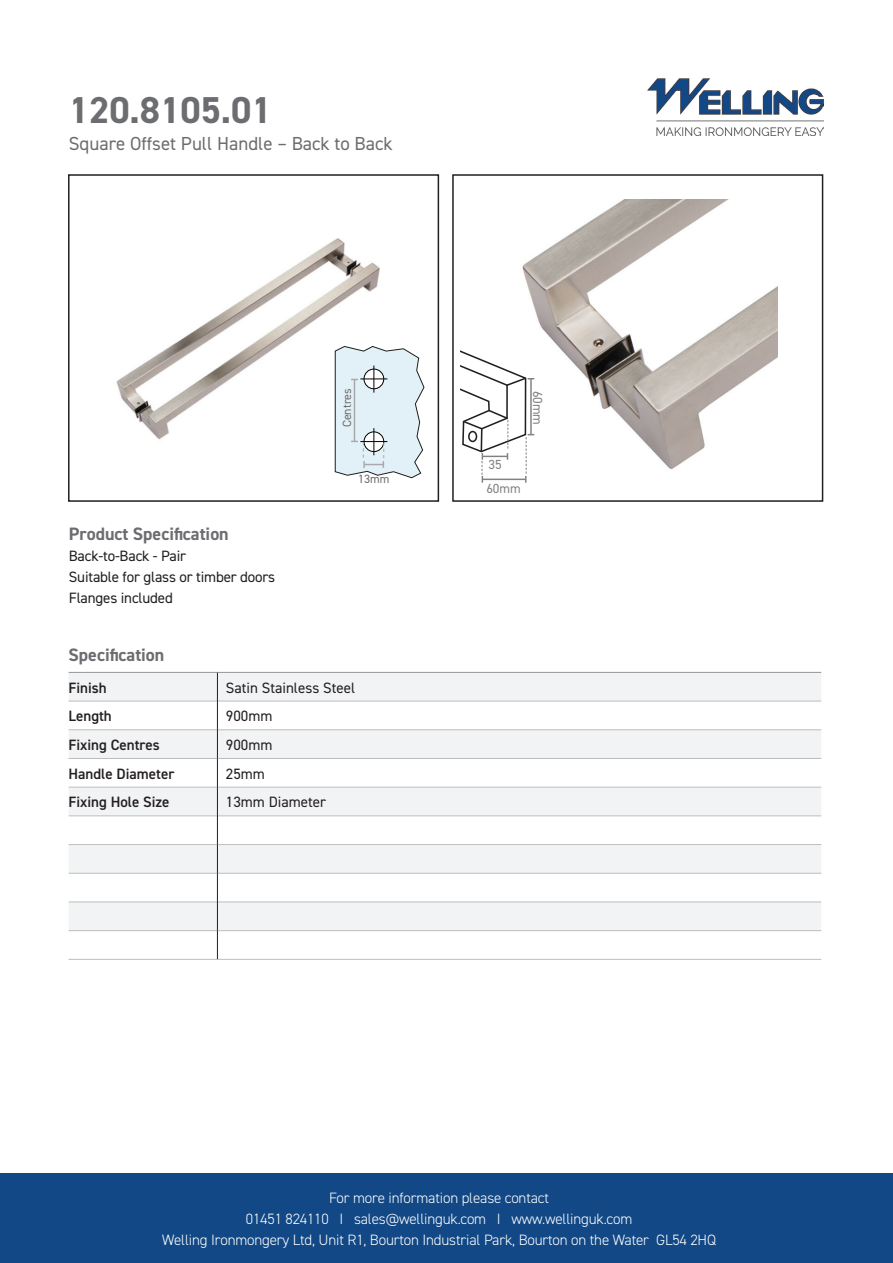
<style>
.page{position:relative;width:893px;height:1263px;background:#fff}
.page>*{position:absolute;margin:0;border:0;box-sizing:border-box;transform-origin:0 0}
.t1{font:700 37.5px "DIN2014";color:#6c6d70}
.t2{font:18.9px "DIN2014";color:#6c6d70}
.t3{font:700 18px "DIN2014";color:#6c6d70}
.t4{font:300 15px/21px "DIN2014";letter-spacing:-.01em;color:#fff;text-align:center}
.t5{font:15px "DIN2014";letter-spacing:-.01em;color:#231f20}
.t6{font:600 15px "DIN2014";color:#231f20}
.t7{font:13.2px "DIN2014";color:#808285}
.t8{font:12px "DIN2014";color:#6c6d70}
</style>
<div class="page">
<div style="left:0;top:1174px;width:893px;height:89px;background:#124885"></div>
<img style="left:648px;top:79px;width:175px;height:56px">
<div style="left:68px;top:174px;width:371px;height:328px;border:2px solid #231f20"></div>
<div style="left:452px;top:174px;width:371px;height:328px;border:2px solid #231f20"></div>
<img style="left:522px;top:200px;width:255px;height:270px">
<svg style="left:69px;top:673px;width:752px;height:257px;fill:#f2f3f4"></svg>
<hr style="left:69px;top:672px;width:148px;height:1px;background:#939598">
<hr style="left:217px;top:672px;width:604px;height:1px;background:#939598">
<hr style="left:69px;top:701px;width:148px;height:1px;background:#bcbdc0">
<hr style="left:218px;top:701px;width:603px;height:1px;background:#bcbdc0">
<hr style="left:69px;top:729px;width:148px;height:1px;background:#bcbdc0">
<hr style="left:218px;top:729px;width:603px;height:1px;background:#bcbdc0">
<hr style="left:69px;top:758px;width:148px;height:1px;background:#bcbdc0">
<hr style="left:218px;top:758px;width:603px;height:1px;background:#bcbdc0">
<hr style="left:69px;top:787px;width:148px;height:1px;background:#bcbdc0">
<hr style="left:218px;top:787px;width:603px;height:1px;background:#bcbdc0">
<hr style="left:69px;top:816px;width:148px;height:1px;background:#bcbdc0">
<hr style="left:218px;top:816px;width:603px;height:1px;background:#bcbdc0">
<hr style="left:69px;top:844px;width:148px;height:1px;background:#bcbdc0">
<hr style="left:218px;top:844px;width:603px;height:1px;background:#bcbdc0">
<hr style="left:69px;top:873px;width:148px;height:1px;background:#bcbdc0">
<hr style="left:218px;top:873px;width:603px;height:1px;background:#bcbdc0">
<hr style="left:69px;top:902px;width:148px;height:1px;background:#bcbdc0">
<hr style="left:218px;top:902px;width:603px;height:1px;background:#bcbdc0">
<hr style="left:69px;top:930px;width:148px;height:1px;background:#bcbdc0">
<hr style="left:218px;top:930px;width:603px;height:1px;background:#bcbdc0">
<hr style="left:69px;top:959px;width:148px;height:1px;background:#bcbdc0">
<hr style="left:217px;top:959px;width:604px;height:1px;background:#bcbdc0">
<svg style="left:217px;top:673px;width:1px;height:286px"></svg>
<img style="left:116px;top:238px;width:264px;height:202px">
<svg style="left:334px;top:346px;width:91px;height:132px;background:#dae6eb"></svg>
<svg style="left:461px;top:347px;width:73px;height:136px"></svg>
<p class="t1" style="left:69px;top:85px;width:204px">120.8105.01</p>
<p class="t2" style="left:69px;top:132px;width:325px">Square Offset Pull Handle – Back to Back</p>
<p class="t8" style="left:339px;top:427px;width:41px;rotate:-90deg">Centres</p>
<p class="t7" style="left:546px;top:391px;width:36px;rotate:90deg">60mm</p>
<p class="t3" style="left:69px;top:521px;width:161px">Product Specification</p>
<p class="t5" style="left:69px;top:546px;width:119px">Back-to-Back - Pair</p>
<p class="t5" style="left:69px;top:567px;width:208px">Suitable for glass or timber doors</p>
<p class="t5" style="left:69px;top:588px;width:106px">Flanges included</p>
<p class="t8" style="left:358px;top:472px;width:33px">13mm</p>
<p class="t3" style="left:69px;top:643px;width:97px">Specification</p>
<p class="t6" style="left:69px;top:677px;width:40px">Finish</p>
<p class="t5" style="left:226px;top:678px;width:131px">Satin Stainless Steel</p>
<p class="t6" style="left:69px;top:706px;width:45px">Length</p>
<p class="t5" style="left:226px;top:707px;width:48px">900mm</p>
<p class="t6" style="left:69px;top:735px;width:93px">Fixing Centres</p>
<p class="t5" style="left:226px;top:735px;width:48px">900mm</p>
<p class="t6" style="left:69px;top:763px;width:107px">Handle Diameter</p>
<p class="t5" style="left:226px;top:764px;width:41px">25mm</p>
<p class="t6" style="left:69px;top:792px;width:102px">Fixing Hole Size</p>
<p class="t5" style="left:226px;top:793px;width:102px">13mm Diameter</p>
<p class="t7" style="left:488px;top:456px;width:15px">35</p>
<p class="t7" style="left:486px;top:480px;width:36px">60mm</p>
<p class="t4" style="left:162px;top:1187px;width:555px">For more information please contact<br>01451 824110 I sales@wellinguk.com I www.wellinguk.com<br>Welling Ironmongery Ltd, Unit R1, Bourton Industrial Park, Bourton on the Water GL54 2HQ</p>
</div>
